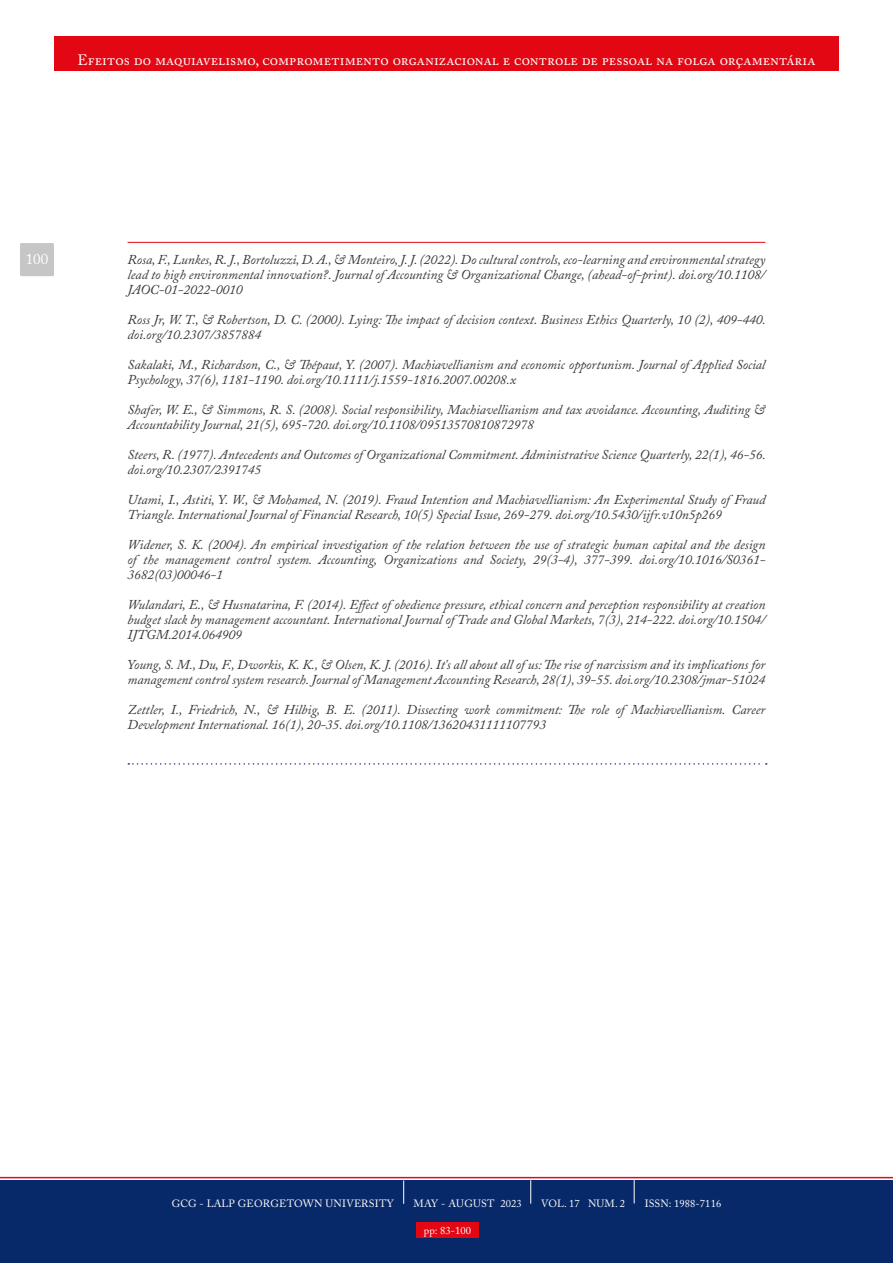
<style>
.page{position:relative;width:893px;height:1263px;background:#fff}
.page>*{position:absolute;margin:0;border:0;box-sizing:border-box;transform-origin:0 0}
.t1{font:15px "Adobe Caslon Pro";letter-spacing:.005em;color:#fff}
.t2{font:italic 13.5px/15px "Adobe Caslon Pro";letter-spacing:-.005em;color:#3a3835}
.t3{font:10.5px "Adobe Caslon Pro";letter-spacing:.01em;color:#fff}
</style>
<div class="page">
<div style="left:54px;top:37px;width:785px;height:34px;background:#e30613"></div>
<div style="left:0;top:1180px;width:893px;height:83px;background:#082969"></div>
<div style="left:416px;top:1222px;width:63px;height:15px;background:#e30613"></div>
<div style="left:20px;top:243px;width:34px;height:33px;background:#c6c6c6;border-radius:2px"></div>
<hr style="left:128px;top:242px;width:637px;height:1px;background:#e30613">
<svg style="left:0;top:1177px;width:893px;height:27px"></svg>
<svg style="left:128px;top:763px;width:639px;height:2px"></svg>
<p class="t1" style="left:77px;top:51px;width:740px">Efeitos do maquiavelismo, comprometimento organizacional e controle de pessoal na folga orçamentária</p>
<p class="t1" style="left:26px;top:250px;width:24px">100</p>
<p class="t2" style="left:128px;top:251px;width:639px;text-align:justify">Rosa, F., Lunkes, R. J., Bortoluzzi, D. A., &amp; Monteiro, J. J. (2022). Do cultural controls, eco-learning and environmental strategy lead to high environmental innovation?. Journal of Accounting &amp; Organizational Change, (ahead-of-print). doi.org/10.1108/ JAOC-01-2022-0010</p>
<p class="t2" style="left:128px;top:311px;width:640px">Ross Jr, W. T., &amp; Robertson, D. C. (2000). Lying: The impact of decision context. Business Ethics Quarterly, 10 (2), 409-440. doi.org/10.2307/3857884</p>
<p class="t2" style="left:128px;top:356px;width:639px">Sakalaki, M., Richardson, C., &amp; Thépaut, Y. (2007). Machiavellianism and economic opportunism. Journal of Applied Social<br>Psychology, 37(6), 1181-1190. doi.org/10.1111/j.1559-1816.2007.00208.x</p>
<p class="t2" style="left:128px;top:401px;width:639px">Shafer, W. E., &amp; Simmons, R. S. (2008). Social responsibility, Machiavellianism and tax avoidance. Accounting, Auditing &amp;<br>Accountability Journal, 21(5), 695-720. doi.org/10.1108/09513570810872978</p>
<p class="t2" style="left:128px;top:446px;width:640px">Steers, R. (1977). Antecedents and Outcomes of Organizational Commitment. Administrative Science Quarterly, 22(1), 46-56. doi.org/10.2307/2391745</p>
<p class="t2" style="left:128px;top:491px;width:639px">Utami, I., Astiti, Y. W., &amp; Mohamed, N. (2019). Fraud Intention and Machiavellianism: An Experimental Study of Fraud<br>Triangle. International Journal of Financial Research, 10(5) Special Issue, 269-279. doi.org/10.5430/ijfr.v10n5p269</p>
<p class="t2" style="left:128px;top:536px;width:639px;text-align:justify">Widener, S. K. (2004). An empirical investigation of the relation between the use of strategic human capital and the design of the management control system. Accounting, Organizations and Society, 29(3-4), 377-399. doi.org/10.1016/S0361- 3682(03)00046-1</p>
<p class="t2" style="left:128px;top:596px;width:639px;text-align:justify">Wulandari, E., &amp; Husnatarina, F. (2014). Effect of obedience pressure, ethical concern and perception responsibility at creation budget slack by management accountant. International Journal of Trade and Global Markets, 7(3), 214-222. doi.org/10.1504/ IJTGM.2014.064909</p>
<p class="t2" style="left:128px;top:656px;width:639px">Young, S. M., Du, F., Dworkis, K. K., &amp; Olsen, K. J. (2016). It's all about all of us: The rise of narcissism and its implications for management control system research. Journal of Management Accounting Research, 28(1), 39-55. doi.org/10.2308/jmar-51024</p>
<p class="t2" style="left:128px;top:701px;width:639px">Zettler, I., Friedrich, N., &amp; Hilbig, B. E. (2011). Dissecting work commitment: The role of Machiavellianism. Career<br>Development International. 16(1), 20-35. doi.org/10.1108/13620431111107793</p>
<p class="t3" style="left:172px;top:1197px;width:224px">GCG - LALP GEORGETOWN UNIVERSITY</p>
<p class="t3" style="left:414px;top:1197px;width:110px">MAY - AUGUST 2023</p>
<p class="t3" style="left:541px;top:1197px;width:85px">VOL. 17 NUM. 2</p>
<p class="t3" style="left:645px;top:1197px;width:78px">ISSN: 1988-7116</p>
<p class="t3" style="left:424px;top:1224px;width:49px">pp: 83-100</p>
</div>
